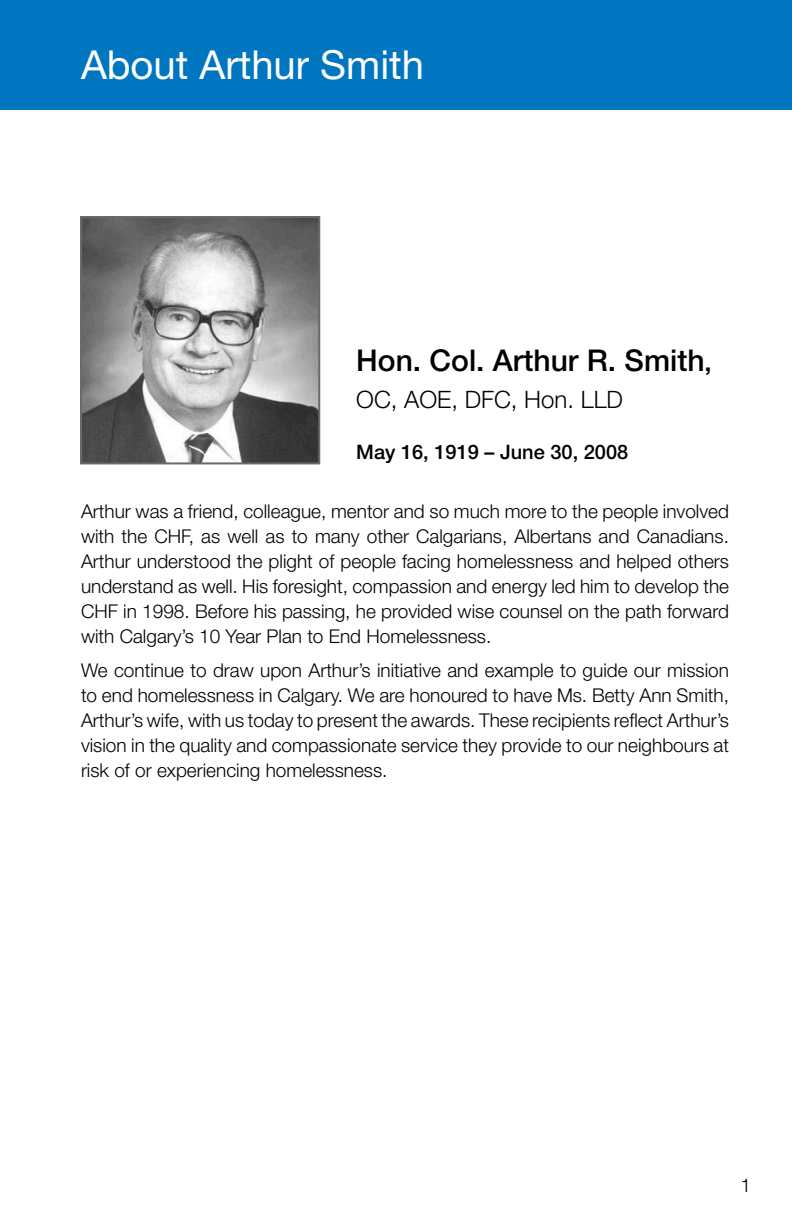
<style>
.page{position:relative;width:792px;height:1224px;background:#fff}
.page>*{position:absolute;margin:0;border:0;box-sizing:border-box;transform-origin:0 0}
.t1{font:40px "Helvetica Neue";color:#fff}
.t2{font:500 30px "Helvetica Neue LT Std";color:#000}
.t3{font:300 24px "Helvetica Neue LT Std";color:#000}
.t4{font:500 20px "Helvetica Neue LT Std";color:#000}
.t5{font:300 19px/25px "Helvetica Neue LT Std";color:#000;text-align:justify}
.s1{font-size:26px}
</style>
<div class="page">
<div style="left:0;top:0;width:792px;height:109px;background:#0076c0"></div>
<img style="left:83px;top:219px;width:234px;height:242px">
<div style="left:80px;top:216px;width:240px;height:248px;border:2px solid #696a6a"></div>
<h1 class="t1" style="left:81px;top:41px;width:345px">About Arthur Smith</h1>
<h2 class="t2" style="left:356px;top:343px;width:357px">Hon. Col. Arthur R. Smith<span class="s1">,</span></h2>
<p class="t3" style="left:356px;top:385px;width:268px">OC, AOE, DFC, Hon. LLD</p>
<p class="t4" style="left:356px;top:440px;width:274px">May 16, 1919 – June 30, 2008</p>
<p class="t5" style="left:81px;top:499px;width:650px">Arthur was a friend, colleague, mentor and so much more to the people involved with the CHF, as well as to many other Calgarians, Albertans and Canadians.<br>Arthur understood the plight of people facing homelessness and helped others understand as well. His foresight, compassion and energy led him to develop the CHF in 1998. Before his passing, he provided wise counsel on the path forward with Calgary’s 10 Year Plan to End Homelessness.</p>
<p class="t5" style="left:81px;top:658px;width:650px">We continue to draw upon Arthur’s initiative and example to guide our mission to end homelessness in Calgary. We are honoured to have Ms. Betty Ann Smith, Arthur’s wife, with us today to present the awards. These recipients reflect Arthur’s vision in the quality and compassionate service they provide to our neighbours at risk of or experiencing homelessness.</p>
<p class="t5" style="left:741px;top:1172px;width:12px">1</p>
</div>
